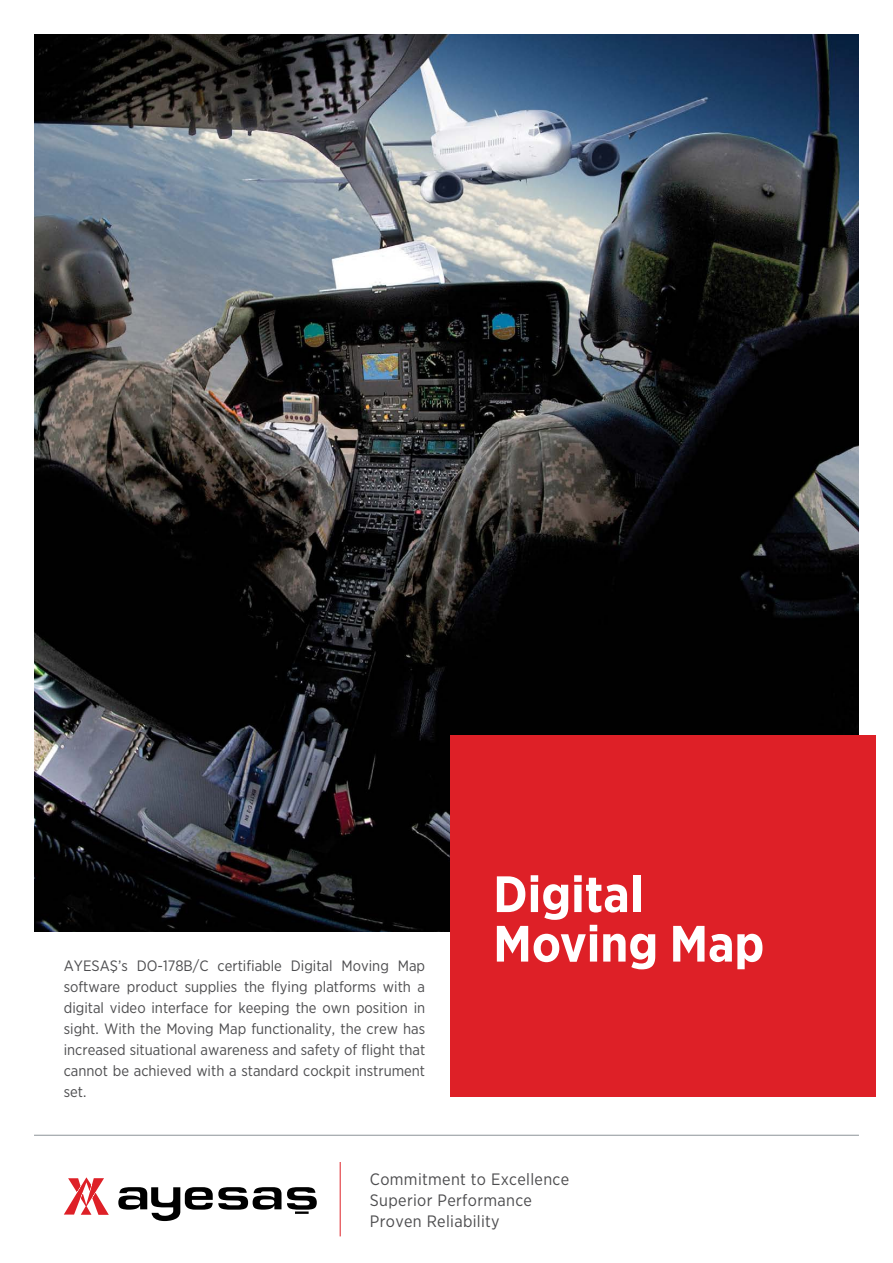
<style>
.page{position:relative;width:893px;height:1263px;background:#fff}
.page>*{position:absolute;margin:0;border:0;box-sizing:border-box;transform-origin:0 0}
.t1{font:700 51px/49.5px "Gotham Narrow";color:#fff}
.t2{font:16.5px/21px "Gotham Narrow";letter-spacing:.02em;color:#4d4d4f}
.t3{font:15px/21px "Gotham Narrow";color:#4d4d4f;text-align:justify}
</style>
<div class="page">
<img style="left:34px;top:34px;width:825px;height:897px">
<div style="left:451px;top:736px;width:425px;height:361px;background:#de2027"></div>
<svg style="left:118px;top:1187px;width:199px;height:34px"></svg>
<svg style="left:64px;top:1177px;width:45px;height:38px"></svg>
<hr style="left:340px;top:1162px;width:1px;height:74px;background:#de2027">
<hr style="left:34px;top:1135px;width:825px;height:1px;background:#8d9398">
<p class="t3" style="left:64px;top:955px;width:363px">AYESAŞ’s DO-178B/C certifiable Digital Moving Map software product supplies the flying platforms with a digital video interface for keeping the own position in sight. With the Moving Map functionality, the crew has increased situational awareness and safety of flight that cannot be achieved with a standard cockpit instrument set.</p>
<h1 class="t1" style="left:493px;top:869px;width:273px">Digital<br>Moving Map</h1>
<p class="t2" style="left:370px;top:1168px;width:201px">Commitment to Excellence<br>Superior Performance<br>Proven Reliability</p>
</div>
